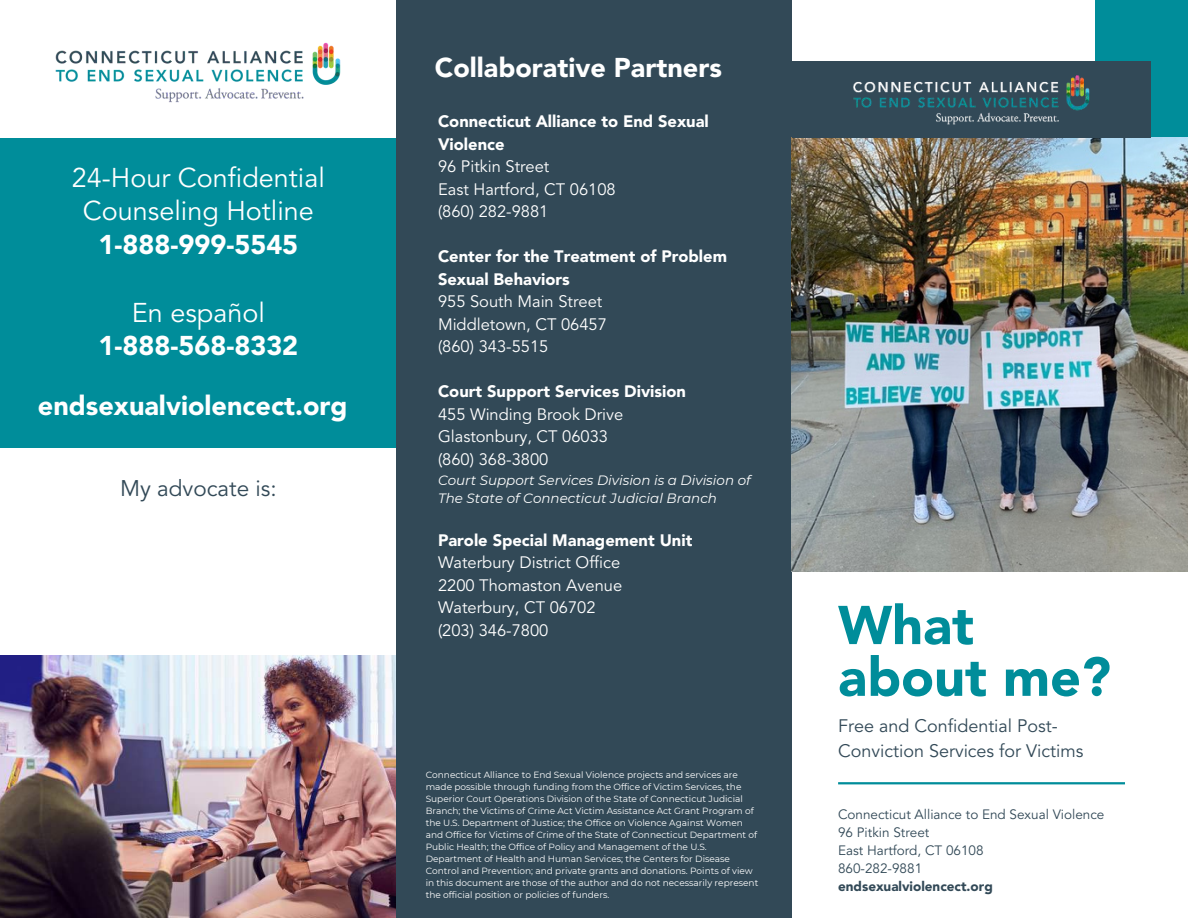
<style>
.page{position:relative;width:1188px;height:918px;background:#fff}
.page>*{position:absolute;margin:0;border:0;box-sizing:border-box;transform-origin:0 0}
.t1{font:900 54px/51.8px "Avenir LT Std";color:#008d9a}
.t2{font:900 27px "Avenir LT Std";color:#fff}
.t3{font:27px/33.8px "Avenir LT Std";color:#fff;text-align:center}
.t4{font:22.5px "Avenir LT Std";color:#324957}
.t5{font:18px/24.8px "Avenir LT Std";color:#324957}
.t6{font:16.5px/22.5px "Avenir LT Std";color:#fff}
.t7{font:900 16.5px/22.5px "Avenir LT Std";color:#fff}
.t8{font:13.5px/18px "Avenir LT Std";color:#324957}
.t9{font:italic 13.5px/18px "Montserrat";color:#fff}
.t10{font:900 13.5px "Avenir LT Std";color:#324957}
.t11{font:9px/12px "Montserrat";color:#fff}
</style>
<div class="page">
<div style="left:396px;top:0;width:396px;height:918px;background:#324957"></div>
<div style="left:1096px;top:0;width:92px;height:572px;background:#008d9a"></div>
<img style="left:792px;top:138px;width:396px;height:434px">
<div style="left:792px;top:61px;width:358px;height:77px;background:#324957"></div>
<img style="left:853px;top:75px;width:237px;height:50px">
<img style="left:55px;top:42px;width:286px;height:61px">
<div style="left:0;top:138px;width:396px;height:309px;background:#008d9a"></div>
<hr style="left:838px;top:782px;width:287px;height:2px;background:#008d9a">
<img style="left:0;top:655px;width:396px;height:263px">
<h2 class="t3" style="left:72px;top:161px;width:254px">24-Hour Confidential<br>Counseling Hotline</h2>
<h2 class="t2" style="left:99px;top:228px;width:201px">1-888-999-5545</h2>
<h2 class="t3" style="left:132px;top:296px;width:135px">En español</h2>
<h2 class="t2" style="left:99px;top:330px;width:201px">1-888-568-8332</h2>
<h2 class="t2" style="left:38px;top:390px;width:311px">endsexualviolencect.org</h2>
<h3 class="t4" style="left:120px;top:475px;width:158px">My advocate is:</h3>
<h2 class="t2" style="left:435px;top:52px;width:288px">Collaborative Partners</h2>
<h3 class="t7" style="left:438px;top:110px;width:272px">Connecticut Alliance to End Sexual<br>Violence</h3>
<h3 class="t6" style="left:438px;top:156px;width:179px">96 Pitkin Street<br>East Hartford, CT 06108 (860) 282-9881</h3>
<h3 class="t7" style="left:438px;top:245px;width:291px">Center for the Treatment of Problem<br>Sexual Behaviors</h3>
<h3 class="t6" style="left:438px;top:291px;width:170px">955 South Main Street<br>Middletown, CT 06457 (860) 343-5515</h3>
<h3 class="t7" style="left:438px;top:380px;width:249px">Court Support Services Division</h3>
<h3 class="t6" style="left:438px;top:403px;width:187px">455 Winding Brook Drive<br>Glastonbury, CT 06033 (860) 368-3800</h3>
<h3 class="t9" style="left:438px;top:471px;width:314px">Court Support Services Division is a Division of<br>The State of Connecticut Judicial Branch</h3>
<h3 class="t7" style="left:438px;top:529px;width:256px">Parole Special Management Unit</h3>
<h3 class="t6" style="left:438px;top:552px;width:186px">Waterbury District Office<br>2200 Thomaston Avenue<br>Waterbury, CT 06702 (203) 346-7800</h3>
<p class="t11" style="left:426px;top:768px;width:334px">Connecticut Alliance to End Sexual Violence projects and services are made possible through funding from the Office of Victim Services, the Superior Court Operations Division of the State of Connecticut Judicial Branch; the Victims of Crime Act Victim Assistance Act Grant Program of the U.S. Department of Justice; the Office on Violence Against Women and Office for Victims of Crime of the State of Connecticut Department of Public Health; the Office of Policy and Management of the U.S.<br>Department of Health and Human Services; the Centers for Disease Control and Prevention; and private grants and donations. Points of view in this document are those of the author and do not necessarily represent the official position or policies of funders.</p>
<h1 class="t1" style="left:838px;top:599px;width:274px">What about me?</h1>
<h3 class="t5" style="left:838px;top:714px;width:247px">Free and Confidential Post-<br>Conviction Services for Victims</h3>
<h3 class="t8" style="left:838px;top:806px;width:268px">Connecticut Alliance to End Sexual Violence<br>96 Pitkin Street<br>East Hartford, CT 06108<br>860-282-9881</h3>
<h3 class="t10" style="left:838px;top:878px;width:156px">endsexualviolencect.org</h3>
</div>
